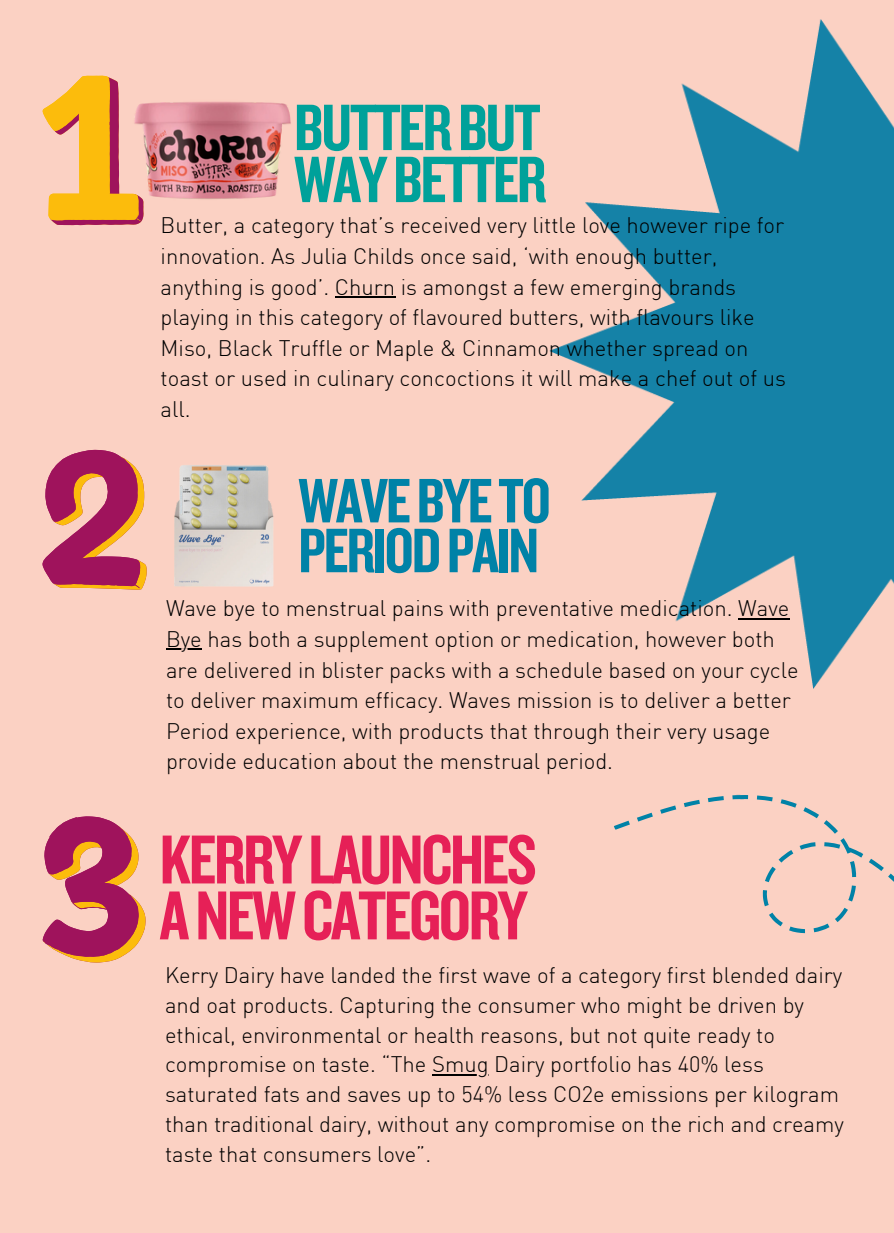
<style>
.page{position:relative;width:894px;height:1233px;background:#fff}
.page>*{position:absolute;margin:0;border:0;box-sizing:border-box;transform-origin:0 0}
.t1{font:71.85px/55.9px "Knockout HTF49 Liteweight";letter-spacing:-.035em;color:#e62057}
.t2{font:68.1px/52.1px "Knockout HTF49 Liteweight";letter-spacing:-.035em;color:#00a19a}
.t3{font:65.25px/49.8px "Knockout HTF49 Liteweight";letter-spacing:-.035em;color:#0082a7}
.t4{font:300 22.05px/30.6px "DIN";color:#000}
</style>
<div class="page">
<div style="left:0;top:0;width:893px;height:1233px;background:#fbd1c3"></div>
<svg style="left:43px;top:76px;width:100px;height:149px"></svg>
<img style="left:122px;top:89px;width:169px;height:123px">
<svg style="left:42px;top:450px;width:86px;height:140px"></svg>
<img style="left:128px;top:461px;width:146px;height:129px">
<svg style="left:614px;top:794px;width:279px;height:140px"></svg>
<img style="left:549px;top:19px;width:344px;height:670px">
<hr style="left:335px;top:296px;width:60px;height:2px;background:#000">
<hr style="left:738px;top:618px;width:51px;height:2px;background:#000">
<hr style="left:166px;top:649px;width:36px;height:1px;background:#000">
<svg style="left:42px;top:816px;width:104px;height:146px"></svg>
<hr style="left:432px;top:1074px;width:56px;height:2px;background:#000">
<h1 class="t2" style="left:294px;top:103px;width:254px">BUTTERBUT<br>WAYBETTER</h1>
<p class="t4" style="left:160px;top:210px;width:626px">Butter, a category that’s received very little love however ripe for innovation. As Julia Childs once said, ‘with enough butter, anything is good’. Churn is amongst a few emerging brands playing in this category of flavoured butters, with flavours like Miso, Black Truffle or Maple &amp; Cinnamon whether spread on toast or used in culinary concoctions it will make a chef out of us all.</p>
<p class="t3" style="left:298px;top:478px;width:254px">WAVEBYETO<br>PERIODPAIN</p>
<p class="t4" style="left:166px;top:592px;width:624px">Wave bye to menstrual pains with preventative medication. Wave</p>
<h1 class="t4" style="left:166px;top:623px;width:634px">Bye has both a supplement option or medication, however both are delivered in blister packs with a schedule based on your cycle to deliver maximum efficacy. Waves mission is to deliver a better Period experience, with products that through their very usage provide education about the menstrual period.</h1>
<p class="t1" style="left:159px;top:834px;width:378px">KERRYLAUNCHES<br>ANEWCATEGORY</p>
<p class="t4" style="left:165px;top:960px;width:678px;line-height:29.7px">Kerry Dairy have landed the first wave of a category first blended dairy and oat products. Capturing the consumer who might be driven by ethical, environmental or health reasons, but not quite ready to compromise on taste. “The Smug Dairy portfolio has 40% less</p>
<p class="t4" style="left:165px;top:1079px;width:680px;line-height:29.7px">saturated fats and saves up to 54% less CO2e emissions per kilogram than traditional dairy, without any compromise on the rich and creamy taste that consumers love”.</p>
</div>
